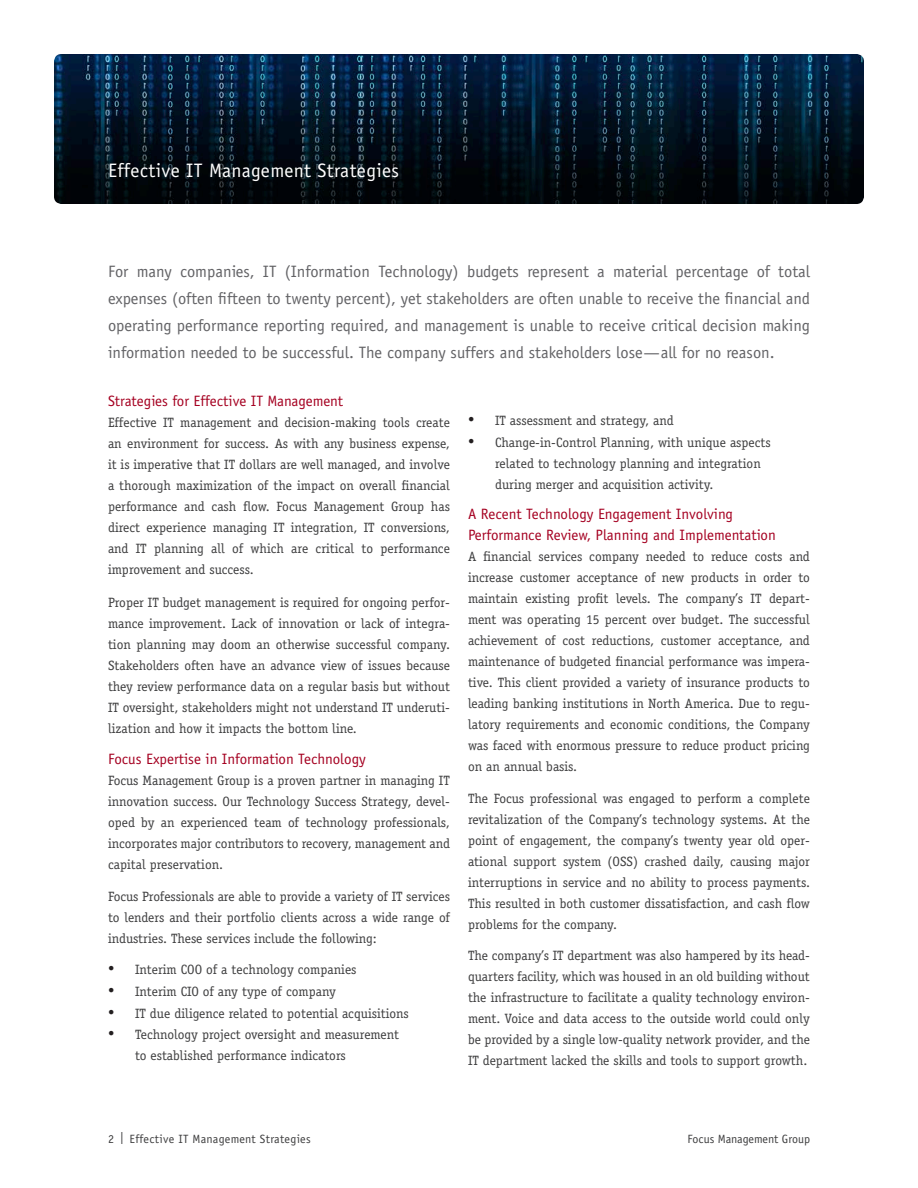
<style>
.page{position:relative;width:918px;height:1188px;background:#fff}
.page>*{position:absolute;margin:0;border:0;box-sizing:border-box;transform-origin:0 0}
.t1{font:19.5px "Officina Sans Std";letter-spacing:.02em;color:#fff}
.t2{font:16.5px/27px "Officina Sans Std";color:#636366;text-align:justify}
.t3{font:15px/21px "Officina Sans Std";color:#a50021}
.t4{font:13.5px/21px "Officina Serif Std";color:#3e3e3f;text-align:justify}
.t5{font:12px "Officina Sans Std";letter-spacing:.025em;color:#3e3e3f}
.t6{font:12px "Officina Sans Std";letter-spacing:.005em;color:#3e3e3f}
.s1{font-family:"Times New Roman";font-size:18px;color:#231f20}
</style>
<div class="page">
<img style="left:54px;top:54px;width:810px;height:150px">
<p class="t1" style="left:108px;top:159px;width:293px">Effective IT Management Strategies</p>
<p class="t2" style="left:108px;top:257px;width:704px">For many companies, IT (Information Technology) budgets represent a material percentage of total expenses (often fifteen to twenty percent), yet stakeholders are often unable to receive the financial and operating performance reporting required, and management is unable to receive critical decision making information needed to be successful. The company suffers and stakeholders lose—all for no reason.</p>
<p class="t3" style="left:108px;top:390px;width:237px">Strategies for Effective IT Management</p>
<p class="t4" style="left:108px;top:411px;width:344px">Effective IT management and decision-making tools create an environment for success. As with any business expense, it is imperative that IT dollars are well managed, and involve a thorough maximization of the impact on overall financial performance and cash flow. Focus Management Group has direct experience managing IT integration, IT conversions, and IT planning all of which are critical to performance improvement and success.</p>
<p class="t4" style="left:108px;top:592px;width:344px">Proper IT budget management is required for ongoing perfor&shy;mance improvement. Lack of innovation or lack of integra&shy;tion planning may doom an otherwise successful company.<br>Stakeholders often have an advance view of issues because they review performance data on a regular basis but without IT oversight, stakeholders might not understand IT underuti&shy;lization and how it impacts the bottom line.</p>
<p class="t3" style="left:108px;top:748px;width:259px">Focus Expertise in Information Technology</p>
<p class="t4" style="left:108px;top:770px;width:344px">Focus Management Group is a proven partner in managing IT innovation success. Our Technology Success Strategy, devel&shy;oped by an experienced team of technology professionals, incorporates major contributors to recovery, management and capital preservation.</p>
<p class="t4" style="left:108px;top:886px;width:344px">Focus Professionals are able to provide a variety of IT services to lenders and their portfolio clients across a wide range of industries. These services include the following:</p>
<p class="t4" style="left:108px;top:959px;width:250px"><span class="s1">•</span> Interim COO of a technology companies</p>
<p class="t4" style="left:108px;top:981px;width:229px"><span class="s1">•</span> Interim CIO of any type of company</p>
<p class="t4" style="left:108px;top:1002px;width:302px"><span class="s1">•</span> IT due diligence related to potential acquisitions</p>
<p class="t4" style="left:135px;top:1024px;width:266px;text-indent:-27px"><span class="s1">•</span> Technology project oversight and measurement to established performance indicators</p>
<p class="t4" style="left:468px;top:410px;width:207px"><span class="s1">•</span> IT assessment and strategy, and</p>
<p class="t4" style="left:495px;top:432px;width:277px;text-align:left;text-indent:-27px"><span class="s1">•</span> Change-in-Control Planning, with unique aspects related to technology planning and integration during merger and acquisition activity.</p>
<p class="t3" style="left:468px;top:504px;width:309px">A Recent Technology Engagement Involving<br>Performance Review, Planning and Implementation</p>
<p class="t4" style="left:468px;top:546px;width:344px">A financial services company needed to reduce costs and increase customer acceptance of new products in order to maintain existing profit levels. The company’s IT depart&shy;ment was operating 15 percent over budget. The successful achievement of cost reductions, customer acceptance, and maintenance of budgeted financial performance was impera&shy;tive. This client provided a variety of insurance products to leading banking institutions in North America. Due to regu&shy;latory requirements and economic conditions, the Company was faced with enormous pressure to reduce product pricing on an annual basis.</p>
<p class="t4" style="left:468px;top:788px;width:344px">The Focus professional was engaged to perform a complete revitalization of the Company’s technology systems. At the point of engagement, the company’s twenty year old oper&shy;ational support system (OSS) crashed daily, causing major interruptions in service and no ability to process payments.<br>This resulted in both customer dissatisfaction, and cash flow problems for the company.</p>
<p class="t4" style="left:468px;top:945px;width:344px">The company’s IT department was also hampered by its head&shy;quarters facility, which was housed in an old building without the infrastructure to facilitate a quality technology environ&shy;ment. Voice and data access to the outside world could only be provided by a single low-quality network provider, and the IT department lacked the skills and tools to support growth.</p>
<p class="t5" style="left:108px;top:1132px;width:204px">2 | Effective IT Management Strategies</p>
<p class="t6" style="left:688px;top:1132px;width:124px">Focus Management Group</p>
</div>
